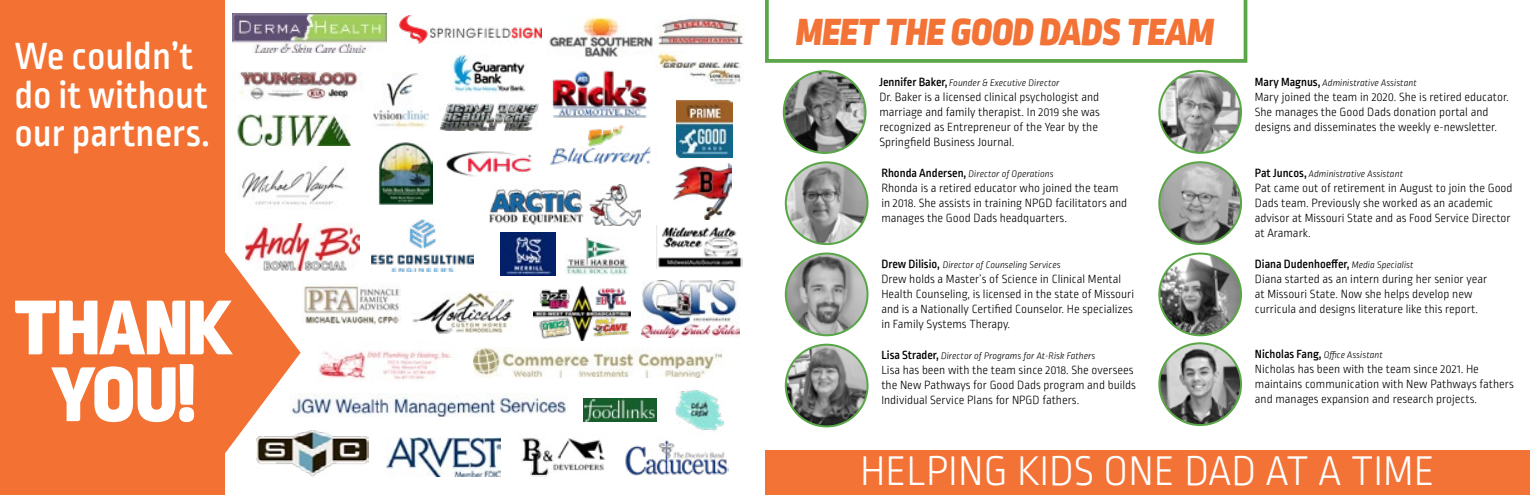
<style>
.page{position:relative;width:1530px;height:495px;background:#fff}
.page>*{position:absolute;margin:0;border:0;box-sizing:border-box;transform-origin:0 0}
.t1{font:900 82px/66.8px "Ropa Mix Pro";color:#fff;text-align:center}
.t2{font:300 43.75px "Ropa Mix Pro";color:#fff}
.t3{font:500 40px/38.8px "Ropa Mix Pro";color:#fff}
.t4{font:italic 900 40px "Ropa Mix Pro";color:#f37235}
.t5{font:300 12.5px/15px "Ropa Mix Pro";color:#000}
.t6{font:italic 300 10px "Ropa Mix Pro";color:#000}
.s1{font-weight:500;font-style:normal;font-size:12.5px}
.s2{font-weight:500}
.s3{font-style:italic;font-size:10px}
</style>
<div class="page">
<div style="left:766px;top:451px;width:764px;height:44px;background:#f37235"></div>
<svg style="left:225px;top:244px;width:76px;height:217px"></svg>
<div style="left:0;top:0;width:225px;height:495px;background:#f37233"></div>
<svg style="left:765px;top:0;width:482px;height:63px"></svg>
<img style="left:784px;top:71px;width:82px;height:82px;border-radius:41px">
<div style="left:783px;top:70px;width:84px;height:84px;border:2px solid #58a646;border-radius:50%"></div>
<img style="left:786px;top:162px;width:82px;height:82px;border-radius:41px">
<div style="left:785px;top:161px;width:84px;height:84px;border:2px solid #58a646;border-radius:50%"></div>
<img style="left:786px;top:254px;width:82px;height:81px;border-radius:41px">
<div style="left:785px;top:253px;width:84px;height:83px;border:2px solid #58a646;border-radius:50%"></div>
<img style="left:786px;top:345px;width:82px;height:81px;border-radius:41px">
<div style="left:785px;top:344px;width:84px;height:83px;border:2px solid #58a646;border-radius:50%"></div>
<img style="left:1159px;top:162px;width:82px;height:82px;border-radius:41px">
<div style="left:1158px;top:161px;width:84px;height:84px;border:2px solid #58a646;border-radius:50%"></div>
<img style="left:1159px;top:71px;width:82px;height:82px;border-radius:41px">
<div style="left:1158px;top:70px;width:84px;height:84px;border:2px solid #58a646;border-radius:50%"></div>
<img style="left:1159px;top:254px;width:82px;height:81px;border-radius:41px">
<div style="left:1158px;top:253px;width:84px;height:83px;border:2px solid #58a646;border-radius:50%"></div>
<img style="left:1159px;top:343px;width:82px;height:82px;border-radius:41px">
<div style="left:1158px;top:342px;width:84px;height:84px;border:2px solid #58a646;border-radius:50%"></div>
<img style="left:549px;top:16px;width:104px;height:41px">
<img style="left:583px;top:398px;width:74px;height:24px">
<img style="left:550px;top:125px;width:101px;height:40px">
<img style="left:489px;top:185px;width:151px;height:41px">
<img style="left:440px;top:103px;width:99px;height:27px">
<img style="left:304px;top:284px;width:96px;height:41px">
<img style="left:232px;top:72px;width:129px;height:28px">
<img style="left:552px;top:70px;width:95px;height:48px">
<img style="left:534px;top:286px;width:96px;height:54px">
<img style="left:232px;top:13px;width:155px;height:39px">
<img style="left:372px;top:220px;width:101px;height:52px">
<img style="left:373px;top:73px;width:55px;height:56px">
<img style="left:387px;top:437px;width:114px;height:40px">
<img style="left:246px;top:224px;width:114px;height:46px">
<img style="left:676px;top:100px;width:57px;height:57px">
<img style="left:642px;top:280px;width:98px;height:57px">
<img style="left:521px;top:437px;width:85px;height:40px">
<img style="left:673px;top:164px;width:58px;height:55px">
<img style="left:237px;top:115px;width:113px;height:31px">
<img style="left:473px;top:348px;width:250px;height:30px">
<img style="left:625px;top:440px;width:103px;height:36px">
<img style="left:317px;top:351px;width:136px;height:29px">
<img style="left:289px;top:394px;width:277px;height:23px">
<img style="left:242px;top:165px;width:103px;height:40px">
<img style="left:412px;top:292px;width:102px;height:42px">
<img style="left:398px;top:15px;width:144px;height:29px">
<img style="left:446px;top:151px;width:86px;height:26px">
<img style="left:675px;top:390px;width:49px;height:41px">
<img style="left:378px;top:142px;width:55px;height:62px">
<img style="left:257px;top:431px;width:111px;height:46px">
<img style="left:658px;top:226px;width:85px;height:42px">
<img style="left:566px;top:237px;width:63px;height:38px">
<img style="left:501px;top:233px;width:54px;height:43px">
<img style="left:452px;top:55px;width:73px;height:38px">
<img style="left:658px;top:18px;width:86px;height:28px">
<img style="left:657px;top:51px;width:85px;height:34px">
<h3 class="t3" style="left:14px;top:39px;width:197px">We couldn’t do it without our partners.</h3>
<h1 class="t1" style="left:14px;top:298px;width:220px">THANK<br>YOU!</h1>
<h3 class="t4" style="left:797px;top:8px;width:419px">MEET THE GOOD DADS TEAM</h3>
<p class="t6" style="left:879px;top:77px;width:182px"><span class="s1">Jennifer Baker,</span> Founder &amp; Executive Director</p>
<p class="t5" style="left:879px;top:90px;width:222px">Dr. Baker is a licensed clinical psychologist and marriage and family therapist. In 2019 she was recognized as Entrepreneur of the Year by the Springfield Business Journal.</p>
<p class="t6" style="left:881px;top:168px;width:174px"><span class="s1">Rhonda Andersen,</span> Director of Operations</p>
<p class="t5" style="left:881px;top:181px;width:247px">Rhonda is a retired educator who joined the team in 2018. She assists in training NPGD facilitators and manages the Good Dads headquarters.</p>
<p class="t6" style="left:881px;top:259px;width:181px"><span class="s1">Drew Dilisio,</span> Director of Counseling Services</p>
<p class="t5" style="left:881px;top:272px;width:254px">Drew holds a Master’s of Science in Clinical Mental Health Counseling, is licensed in the state of Missouri and is a Nationally Certified Counselor. He specializes in Family Systems Therapy.</p>
<p class="t6" style="left:881px;top:351px;width:216px"><span class="s1">Lisa Strader,</span> Director of Programs for At-Risk Fathers</p>
<p class="t5" style="left:881px;top:363px;width:256px">Lisa has been with the team since 2018. She oversees the New Pathways for Good Dads program and builds<br>Individual Service Plans for NPGD fathers.</p>
<p class="t6" style="left:1255px;top:77px;width:163px"><span class="s1">Mary Magnus,</span> Administrative Assistant</p>
<p class="t5" style="left:1255px;top:90px;width:255px">Mary joined the team in 2020. She is retired educator.<br>She manages the Good Dads donation portal and designs and disseminates the weekly e-newsletter.</p>
<p class="t6" style="left:1255px;top:168px;width:150px"><span class="s1">Pat Juncos,</span> Administrative Assistant</p>
<p class="t5" style="left:1255px;top:181px;width:259px">Pat came out of retirement in August to join the Good Dads team. Previously she worked as an academic advisor at Missouri State and as Food Service Director at Aramark.</p>
<p class="t5" style="left:1255px;top:257px;width:234px"><span class="s2">Diana Dudenhoeffer,</span> <span class="s3">Media Specialist<br></span>Diana started as an intern during her senior year at Missouri State. Now she helps develop new curricula and designs literature like this report.</p>
<p class="t6" style="left:1255px;top:349px;width:129px"><span class="s1">Nicholas Fang,</span> Office Assistant</p>
<p class="t5" style="left:1255px;top:362px;width:260px">Nicholas has been with the team since 2021. He maintains communication with New Pathways fathers and manages expansion and research projects.</p>
<h2 class="t2" style="left:860px;top:448px;width:576px">HELPING KIDS ONE DAD AT A TIME</h2>
</div>
